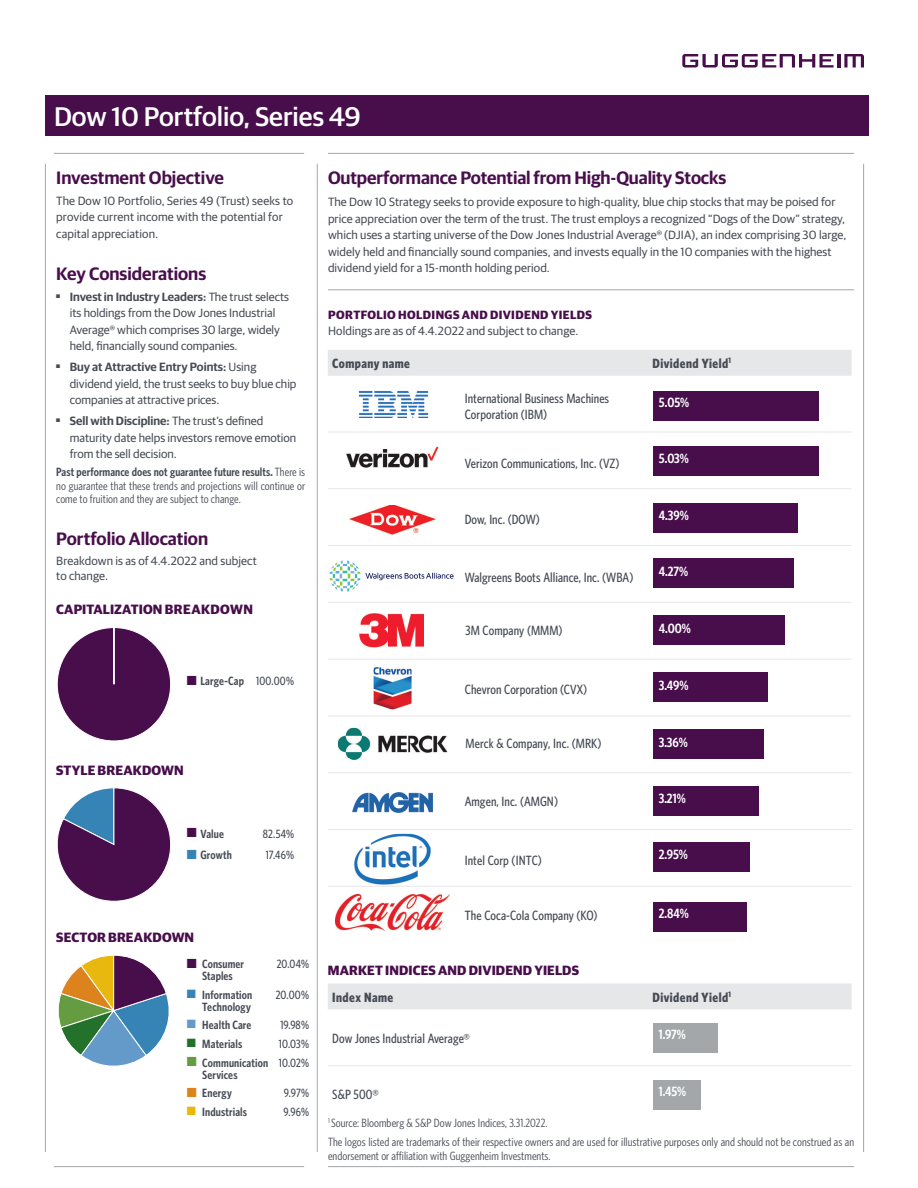
<style>
.page{position:relative;width:918px;height:1188px;background:#fff}
.page>*{position:absolute;margin:0;border:0;box-sizing:border-box;transform-origin:0 0}
.t1{font:500 27px "Guardian Sans";color:#fff}
.t2{font:600 18px "Guardian Sans";letter-spacing:-.005em;color:#480e4b}
.t3{font:500 13.5px/16.2px "Whitney Condensed";letter-spacing:.005em;color:#464b54}
.t4{font:700 13.5px "Guardian Sans";letter-spacing:.01em;color:#480e4b}
.t5{font:600 13.5px "Whitney Condensed";color:#fff}
.t6{font:700 13.5px "Whitney Condensed";letter-spacing:.035em;color:#464b54}
.t7{font:12px/16.5px "Guardian Sans";letter-spacing:.005em;color:#464b54}
.t8{font:12px/13.5px "Whitney Condensed";letter-spacing:.005em;color:#464b54;text-align:justify}
.t9{font:600 12px/12px "Whitney Condensed";letter-spacing:.01em;color:#464b54;text-align:center}
.t10{font:500 12px "Whitney Condensed";letter-spacing:.01em;color:#464b54}
.t11{font:700 12px "Guardian Sans";letter-spacing:.035em;color:#480e4b}
.s1{font-weight:600}
.s2{color:#480e4b}
.s3{font-weight:500}
.s4{color:#3684b6}
.s5{color:#649aca}
.s6{color:#23712a}
.s7{color:#669c41}
.s8{color:#dd831e}
.s9{color:#e8b80e}
</style>
<div class="page">
<svg style="left:682px;top:54px;width:152px;height:14px"></svg>
<hr style="left:837px;top:54px;width:3px;height:14px;background:#480e4b">
<svg style="left:844px;top:54px;width:20px;height:14px"></svg>
<div style="left:45px;top:95px;width:823px;height:41px;background:#480e4b"></div>
<hr style="left:328px;top:289px;width:526px;height:1px;background:#a3a7a9">
<hr style="left:328px;top:1166px;width:526px;height:1px;background:#a3a7a9">
<hr style="left:54px;top:1166px;width:250px;height:1px;background:#a3a7a9">
<hr style="left:45px;top:164px;width:1px;height:988px;background:#a3a7a9">
<hr style="left:317px;top:164px;width:1px;height:988px;background:#a3a7a9">
<hr style="left:863px;top:164px;width:1px;height:988px;background:#a3a7a9">
<hr style="left:328px;top:153px;width:526px;height:1px;background:#a3a7a9">
<hr style="left:54px;top:153px;width:250px;height:1px;background:#a3a7a9">
<svg style="left:57px;top:788px;width:114px;height:113px"></svg>
<svg style="left:58px;top:955px;width:111px;height:111px"></svg>
<div style="left:328px;top:350px;width:524px;height:25px;background:#e6e7e9"></div>
<hr style="left:328px;top:375px;width:524px;height:1px;background:#e6e7e9">
<img style="left:329px;top:431px;width:127px;height:37px">
<img style="left:358px;top:391px;width:71px;height:27px">
<div style="left:328px;top:983px;width:524px;height:26px;background:#e6e7e9"></div>
<hr style="left:328px;top:1009px;width:524px;height:1px;background:#e6e7e9">
<hr style="left:328px;top:1065px;width:524px;height:1px;background:#e6e7e9">
<img style="left:374px;top:667px;width:38px;height:43px">
<div style="left:654px;top:391px;width:165px;height:29px;background:#480e4b"></div>
<div style="left:654px;top:446px;width:165px;height:30px;background:#480e4b"></div>
<div style="left:654px;top:503px;width:144px;height:30px;background:#480e4b"></div>
<div style="left:654px;top:559px;width:140px;height:29px;background:#480e4b"></div>
<div style="left:654px;top:616px;width:131px;height:29px;background:#480e4b"></div>
<div style="left:654px;top:673px;width:114px;height:29px;background:#480e4b"></div>
<div style="left:654px;top:730px;width:110px;height:29px;background:#480e4b"></div>
<div style="left:654px;top:787px;width:105px;height:29px;background:#480e4b"></div>
<div style="left:654px;top:842px;width:96px;height:30px;background:#480e4b"></div>
<div style="left:654px;top:902px;width:93px;height:29px;background:#480e4b"></div>
<div style="left:654px;top:1023px;width:64px;height:30px;background:#a3a7a9"></div>
<div style="left:654px;top:1080px;width:47px;height:30px;background:#a3a7a9"></div>
<img style="left:352px;top:792px;width:81px;height:55px">
<hr style="left:328px;top:886px;width:524px;height:1px;background:#e6e7e9">
<hr style="left:328px;top:829px;width:524px;height:1px;background:#e6e7e9">
<hr style="left:328px;top:772px;width:524px;height:1px;background:#e6e7e9">
<hr style="left:328px;top:716px;width:524px;height:1px;background:#e6e7e9">
<hr style="left:328px;top:659px;width:524px;height:1px;background:#e6e7e9">
<hr style="left:328px;top:602px;width:524px;height:1px;background:#e6e7e9">
<hr style="left:328px;top:545px;width:524px;height:1px;background:#e6e7e9">
<hr style="left:328px;top:488px;width:524px;height:1px;background:#e6e7e9">
<hr style="left:328px;top:432px;width:524px;height:1px;background:#e6e7e9">
<img style="left:359px;top:613px;width:65px;height:34px">
<img style="left:335px;top:894px;width:115px;height:36px">
<img style="left:338px;top:728px;width:109px;height:33px">
<img style="left:350px;top:505px;width:86px;height:30px">
<svg style="left:330px;top:561px;width:124px;height:31px"></svg>
<img style="left:355px;top:834px;width:75px;height:50px">
<div style="left:57px;top:628px;width:114px;height:113px;background:#480e4b;border-radius:50%"></div>
<h1 class="t1" style="left:54px;top:106px;width:308px">Dow 10 Portfolio, Series 49</h1>
<h2 class="t2" style="left:56px;top:171px;width:169px">Investment Objective</h2>
<p class="t7" style="left:56px;top:193px;width:239px">The Dow 10 Portfolio, Series 49 (Trust) seeks to provide current income with the potential for capital appreciation.</p>
<h2 class="t2" style="left:56px;top:267px;width:151px">Key Considerations</h2>
<p class="t7" style="left:70px;top:289px;width:221px;text-indent:-14px">■ <span class="s1">Invest in Industry Leaders:</span> The trust selects its holdings from the Dow Jones Industrial Average® which comprises 30 large, widely held, financially sound companies.</p>
<p class="t7" style="left:70px;top:360px;width:228px;text-indent:-14px">■ <span class="s1">Buy at Attractive Entry Points:</span> Using dividend yield, the trust seeks to buy blue chip companies at attractive prices.</p>
<p class="t7" style="left:70px;top:414px;width:228px;text-indent:-13px">■ <span class="s1">Sell with Discipline:</span> The trust’s defined maturity date helps investors remove emotion from the sell decision.</p>
<p class="t8" style="left:56px;top:466px;width:251px"><span class="s1">Past performance does not guarantee future results.</span> There is no guarantee that these trends and projections will continue or come to fruition and they are subject to change.</p>
<h2 class="t2" style="left:56px;top:532px;width:153px">Portfolio Allocation</h2>
<p class="t7" style="left:56px;top:554px;width:202px;line-height:15px">Breakdown is as of 4.4.2022 and subject to change.</p>
<p class="t4" style="left:56px;top:604px;width:198px">CAPITALIZATION BREAKDOWN</p>
<p class="t9" style="left:187px;top:675px;width:109px"><span class="s2">■</span> Large-Cap <span class="s3">100.00%</span></p>
<p class="t4" style="left:56px;top:765px;width:129px">STYLE BREAKDOWN</p>
<p class="t9" style="left:187px;top:828px;width:39px"><span class="s2">■</span> Value</p>
<p class="t10" style="left:263px;top:829px;width:33px">82.54%</p>
<p class="t9" style="left:187px;top:850px;width:47px"><span class="s4">■</span> Growth</p>
<p class="t10" style="left:266px;top:850px;width:30px">17.46%</p>
<p class="t4" style="left:56px;top:932px;width:139px">SECTOR BREAKDOWN</p>
<p class="t9" style="left:187px;top:959px;width:59px"><span class="s2">■</span> Consumer<br>Staples</p>
<p class="t10" style="left:277px;top:959px;width:34px">20.04%</p>
<p class="t9" style="left:187px;top:989px;width:67px;text-align:right"><span class="s4">■</span> Information<br>Technology</p>
<p class="t10" style="left:276px;top:990px;width:35px">20.00%</p>
<p class="t9" style="left:187px;top:1020px;width:66px"><span class="s5">■</span> Health Care</p>
<p class="t10" style="left:280px;top:1021px;width:30px">19.98%</p>
<p class="t9" style="left:187px;top:1038px;width:57px"><span class="s6">■</span> Materials</p>
<p class="t10" style="left:279px;top:1039px;width:32px">10.03%</p>
<p class="t9" style="left:202px;top:1057px;width:67px;text-align:left;text-indent:-16px"><span class="s7">■</span> Communication<br>Services</p>
<p class="t10" style="left:279px;top:1058px;width:32px">10.02%</p>
<p class="t9" style="left:187px;top:1088px;width:47px"><span class="s8">■</span> Energy</p>
<p class="t10" style="left:284px;top:1088px;width:27px">9.97%</p>
<p class="t9" style="left:187px;top:1106px;width:62px"><span class="s9">■</span> Industrials</p>
<p class="t10" style="left:284px;top:1107px;width:27px">9.96%</p>
<h2 class="t2" style="left:328px;top:171px;width:400px">Outperformance Potential from High-Quality Stocks</h2>
<p class="t7" style="left:328px;top:195px;width:520px">The Dow 10 Strategy seeks to provide exposure to high-quality, blue chip stocks that may be poised for price appreciation over the term of the trust. The trust employs a recognized “Dogs of the Dow” strategy, which uses a starting universe of the Dow Jones Industrial Average® (DJIA), an index comprising 30 large, widely held and financially sound companies, and invests equally in the 10 companies with the highest dividend yield for a 15-month holding period.</p>
<p class="t11" style="left:328px;top:310px;width:265px">PORTFOLIO HOLDINGS AND DIVIDEND YIELDS</p>
<p class="t7" style="left:328px;top:324px;width:252px">Holdings are as of 4.4.2022 and subject to change.</p>
<p class="t6" style="left:332px;top:358px;width:79px">Company name</p>
<p class="t6" style="left:652px;top:358px;width:80px">Dividend Yield<sup>1</sup></p>
<p class="t3" style="left:465px;top:391px;width:146px">International Business Machines<br>Corporation (IBM)</p>
<p class="t5" style="left:659px;top:397px;width:32px">5.05%</p>
<p class="t3" style="left:465px;top:456px;width:156px">Verizon Communications, Inc. (VZ)</p>
<p class="t5" style="left:659px;top:453px;width:32px">5.03%</p>
<p class="t3" style="left:465px;top:512px;width:77px">Dow, Inc. (DOW)</p>
<p class="t5" style="left:659px;top:510px;width:31px">4.39%</p>
<p class="t3" style="left:465px;top:570px;width:170px">Walgreens Boots Alliance, Inc. (WBA)</p>
<p class="t5" style="left:659px;top:566px;width:31px">4.27%</p>
<p class="t3" style="left:466px;top:623px;width:98px">3M Company (MMM)</p>
<p class="t5" style="left:659px;top:623px;width:34px">4.00%</p>
<p class="t3" style="left:465px;top:682px;width:124px">Chevron Corporation (CVX)</p>
<p class="t5" style="left:659px;top:679px;width:31px">3.49%</p>
<p class="t3" style="left:466px;top:736px;width:137px">Merck &amp; Company, Inc. (MRK)</p>
<p class="t5" style="left:659px;top:736px;width:31px">3.36%</p>
<p class="t3" style="left:465px;top:794px;width:95px">Amgen, Inc. (AMGN)</p>
<p class="t5" style="left:659px;top:792px;width:28px">3.21%</p>
<p class="t3" style="left:465px;top:853px;width:79px">Intel Corp (INTC)</p>
<p class="t5" style="left:659px;top:849px;width:31px">2.95%</p>
<p class="t3" style="left:465px;top:908px;width:134px">The Coca-Cola Company (KO)</p>
<p class="t5" style="left:659px;top:908px;width:32px">2.84%</p>
<p class="t4" style="left:328px;top:965px;width:253px">MARKET INDICES AND DIVIDEND YIELDS</p>
<p class="t6" style="left:332px;top:991px;width:62px">Index Name</p>
<p class="t6" style="left:652px;top:991px;width:80px">Dividend Yield<sup>1</sup></p>
<p class="t3" style="left:332px;top:1031px;width:139px">Dow Jones Industrial Average®</p>
<p class="t5" style="left:659px;top:1029px;width:28px">1.97%</p>
<p class="t3" style="left:332px;top:1088px;width:48px">S&amp;P 500®</p>
<p class="t5" style="left:659px;top:1086px;width:29px">1.45%</p>
<p class="t8" style="left:328px;top:1114px;width:528px;line-height:18.8px"><sup>1</sup> Source: Bloomberg &amp; S&amp;P Dow Jones Indices, 3.31.2022.<br>The logos listed are trademarks of their respective owners and are used for illustrative purposes only and should not be construed as an</p>
<p class="t8" style="left:328px;top:1150px;width:224px">endorsement or affiliation with Guggenheim Investments.</p>
</div>
